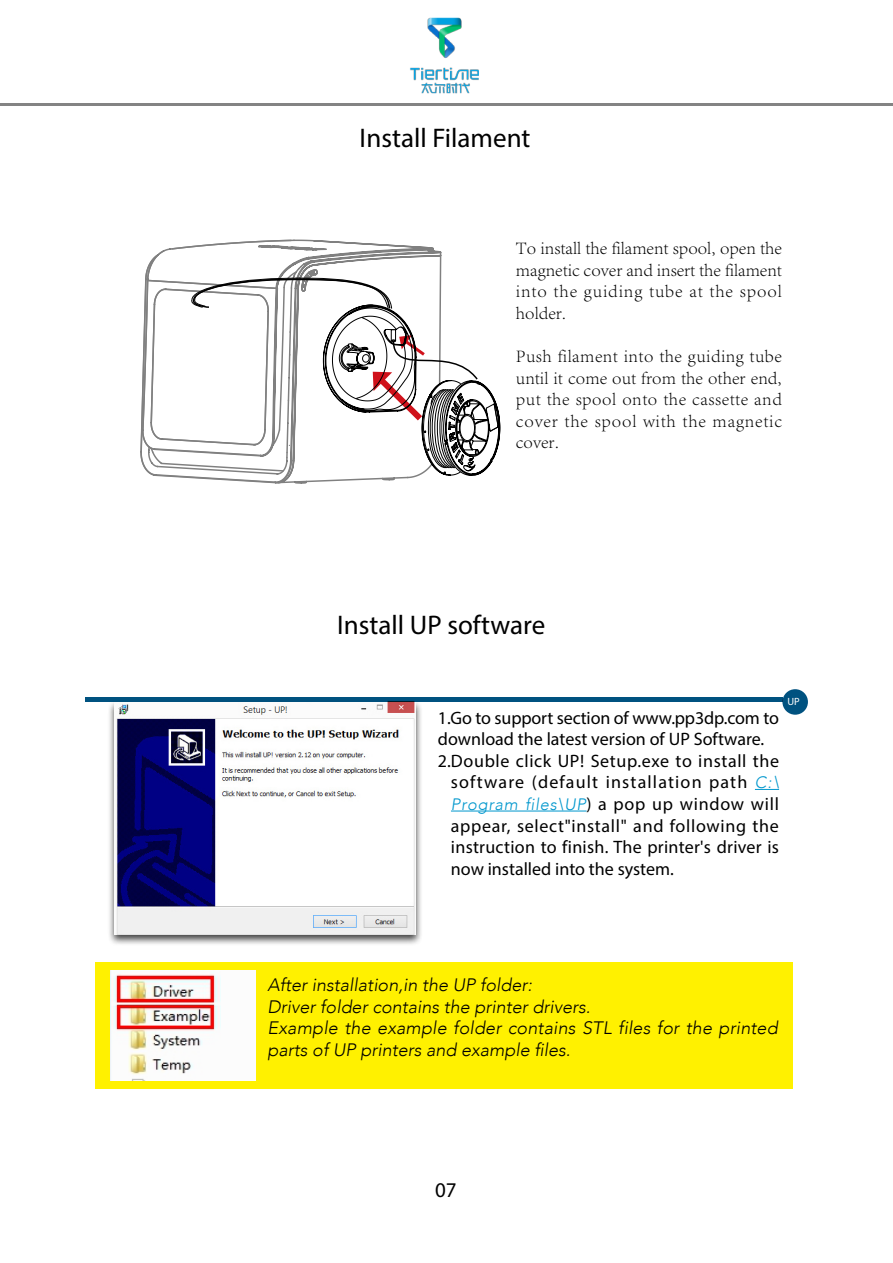
<style>
.page{position:relative;width:893px;height:1263px;background:#fff}
.page>*{position:absolute;margin:0;border:0;box-sizing:border-box;transform-origin:0 0}
.t1{font:27px "Myriad Pro";color:#000}
.t2{font:21px "Myriad Pro";color:#000}
.t3{font:300 18px/21.6px "Adobe Song Std";letter-spacing:.045em;color:#000;text-align:justify}
.t4{font:italic 300 18px/21.6px "Avenir";color:#000}
.t5{font:18px "Myriad Pro";letter-spacing:.015em;color:#000}
.t6{font:18px "Myriad Pro";letter-spacing:-.01em;color:#000}
.t7{font:18px "Myriad Pro";letter-spacing:.035em;color:#000}
.t8{font:18px "Myriad Pro";letter-spacing:.04em;color:#000}
.t9{font:18px "Myriad Pro";letter-spacing:.065em;color:#000}
.t10{font:18px "Myriad Pro";letter-spacing:.045em;color:#000}
.t11{font:10.5px "Myriad Pro";color:#fff}
.s1{font-family:"Avenir";font-weight:300;font-style:italic;font-size:16.5px;color:#0097cd}
</style>
<div class="page">
<hr style="left:0;top:103px;width:893px;height:2px;background:#000">
<img style="left:410px;top:17px;width:69px;height:77px">
<svg style="left:213px;top:239px;width:229px;height:37px"></svg>
<svg style="left:140px;top:244px;width:298px;height:240px"></svg>
<div style="left:96px;top:963px;width:697px;height:126px;background:#fff100"></div>
<img style="left:110px;top:970px;width:146px;height:111px">
<svg style="left:755px;top:789px;width:24px;height:1px"></svg>
<hr style="left:451px;top:811px;width:136px;height:1px;background:#0097cd">
<div style="left:107px;top:699px;width:316px;height:247px;background:#000;opacity:.75"></div>
<img style="left:115px;top:702px;width:301px;height:233px">
<hr style="left:85px;top:698px;width:698px;height:4px;background:#005280">
<div style="left:782px;top:689px;width:26px;height:26px;background:#005280;border-radius:50%"></div>
<svg style="left:190px;top:276px;width:310px;height:200px"></svg>
<h1 class="t1" style="left:360px;top:121px;width:172px">Install Filament</h1>
<p class="t3" style="left:516px;top:237px;width:267px">To install the filament spool, open the magnetic cover and insert the filament into the guiding tube at the spool holder.</p>
<p class="t3" style="left:516px;top:345px;width:268px">Push filament into the guiding tube until it come out from the other end, put the spool onto the cassette and cover the spool with the magnetic cover.</p>
<h1 class="t1" style="left:337px;top:608px;width:210px">Install UP software</h1>
<p class="t6" style="left:438px;top:706px;width:342px">1.Go to support section of www.pp3dp.com to</p>
<p class="t5" style="left:438px;top:728px;width:328px">download the latest version of UP Software.</p>
<p class="t7" style="left:438px;top:750px;width:343px">2.Double click UP! Setup.exe to install the</p>
<p class="t9" style="left:451px;top:771px;width:330px">software (default installation path <span class="s1">C:\</span></p>
<p class="t10" style="left:451px;top:793px;width:330px"><span class="s1">Program files\UP</span>) a pop up window will</p>
<p class="t8" style="left:451px;top:814px;width:329px">appear, select"install" and following the</p>
<p class="t5" style="left:451px;top:836px;width:330px">instruction to finish. The printer's driver is</p>
<p class="t5" style="left:451px;top:858px;width:224px">now installed into the system.</p>
<p class="t11" style="left:787px;top:695px;width:14px">UP</p>
<p class="t4" style="left:268px;top:974px;width:512px">After installation,in the UP folder:<br>Driver folder contains the printer drivers.<br>Example the example folder contains STL files for the printed parts of UP printers and example files.</p>
<p class="t2" style="left:435px;top:1176px;width:23px">07</p>
</div>
